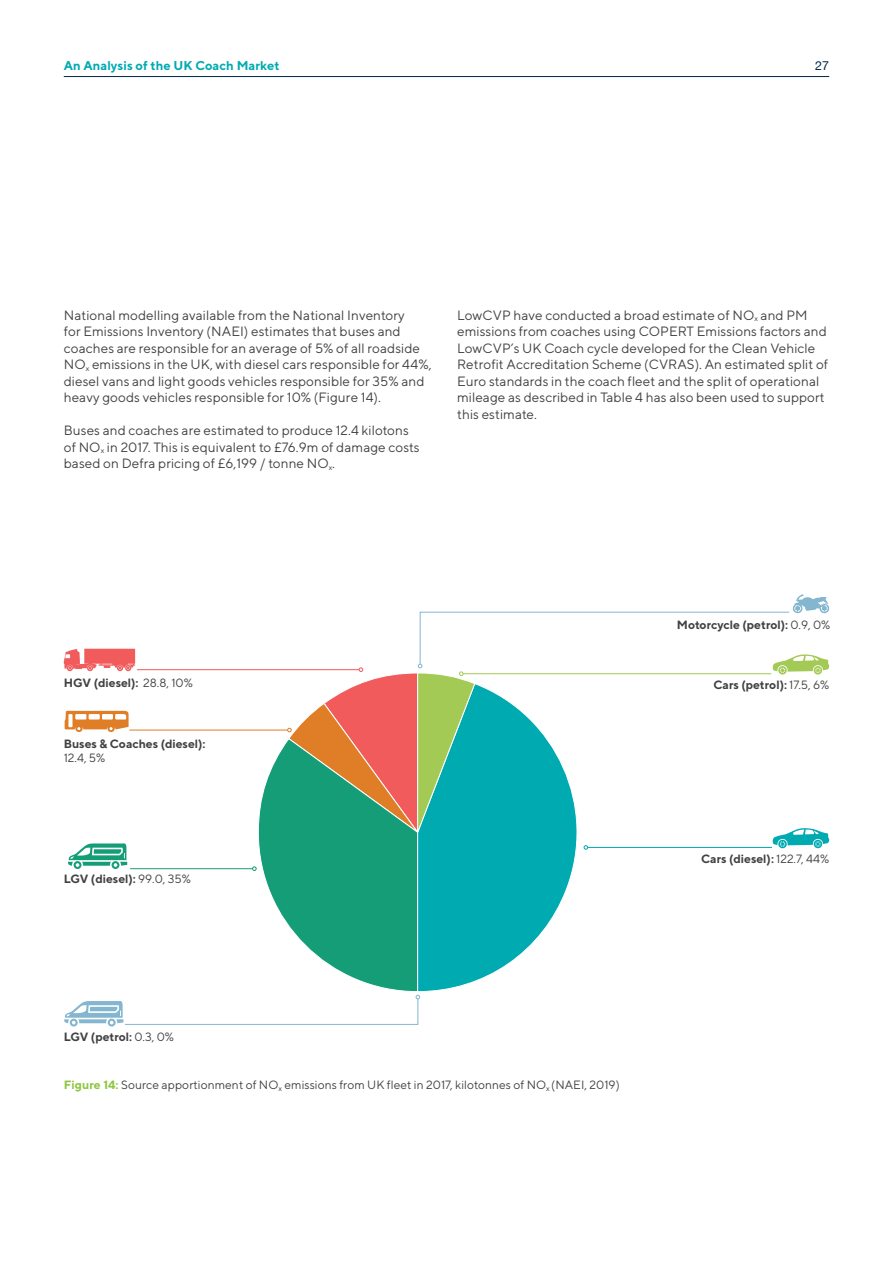
<style>
.page{position:relative;width:893px;height:1263px;background:#fff}
.page>*{position:absolute;margin:0;border:0;box-sizing:border-box;transform-origin:0 0}
.t1{font:13.5px/16.5px "TT Norms";letter-spacing:.005em;color:#414042}
.t2{font:700 12.75px "TT Norms";letter-spacing:.005em;color:#00aab1}
.t3{font:12.45px "Helvetica Neue";color:#00274d}
.t4{font:700 12px "TT Norms";color:#414042}
.t5{font:12px "TT Norms";letter-spacing:.005em;color:#414042}
.s1{font-weight:400}
.s2{font-weight:700;color:#8dc63f}
</style>
<div class="page">
<hr style="left:64px;top:76px;width:765px;height:1px;background:#00274d">
<svg style="left:64px;top:594px;width:766px;height:432px"></svg>
<p class="t2" style="left:64px;top:57px;width:217px">An Analysis of the UK Coach Market</p>
<p class="t3" style="left:815px;top:57px;width:15px">27</p>
<p class="t1" style="left:64px;top:306px;width:369px">National modelling available from the National Inventory<br>for Emissions Inventory (NAEI) estimates that buses and coaches are responsible for an average of 5% of all roadside NO<sub>x</sub> emissions in the UK, with diesel cars responsible for 44%, diesel vans and light goods vehicles responsible for 35% and heavy goods vehicles responsible for 10% (Figure 14).</p>
<p class="t1" style="left:64px;top:422px;width:357px">Buses and coaches are estimated to produce 12.4 kilotons of NO<sub>x</sub> in 2017. This is equivalent to £76.9m of damage costs based on Defra pricing of £6,199 / tonne NO<sub>x</sub>.</p>
<p class="t1" style="left:457px;top:306px;width:373px">LowCVP have conducted a broad estimate of NO<sub>x</sub> and PM emissions from coaches using COPERT Emissions factors and LowCVP’s UK Coach cycle developed for the Clean Vehicle Retrofit Accreditation Scheme (CVRAS). An estimated split of Euro standards in the coach fleet and the split of operational mileage as described in Table 4 has also been used to support this estimate.</p>
<p class="t4" style="left:64px;top:676px;width:131px">HGV (diesel): <span class="s1">28.8, 10%</span></p>
<p class="t4" style="left:64px;top:736px;width:143px">Buses &amp; Coaches (diesel):</p>
<p class="t5" style="left:64px;top:751px;width:43px">12.4, 5%</p>
<p class="t4" style="left:64px;top:871px;width:129px">LGV (diesel): <span class="s1">99.0, 35%</span></p>
<p class="t4" style="left:64px;top:1029px;width:112px">LGV (petrol: <span class="s1">0.3, 0%</span></p>
<p class="t4" style="left:677px;top:617px;width:155px">Motorcycle (petrol): <span class="s1">0.9, 0%</span></p>
<p class="t4" style="left:713px;top:678px;width:117px">Cars (petrol): <span class="s1">17.5, 6%</span></p>
<p class="t4" style="left:701px;top:851px;width:130px">Cars (diesel): <span class="s1">122.7, 44%</span></p>
<p class="t5" style="left:64px;top:1077px;width:557px"><span class="s2">Figure 14:</span> Source apportionment of NO<sub>x</sub> emissions from UK fleet in 2017, kilotonnes of NO<sub>x</sub> (NAEI, 2019)</p>
</div>
